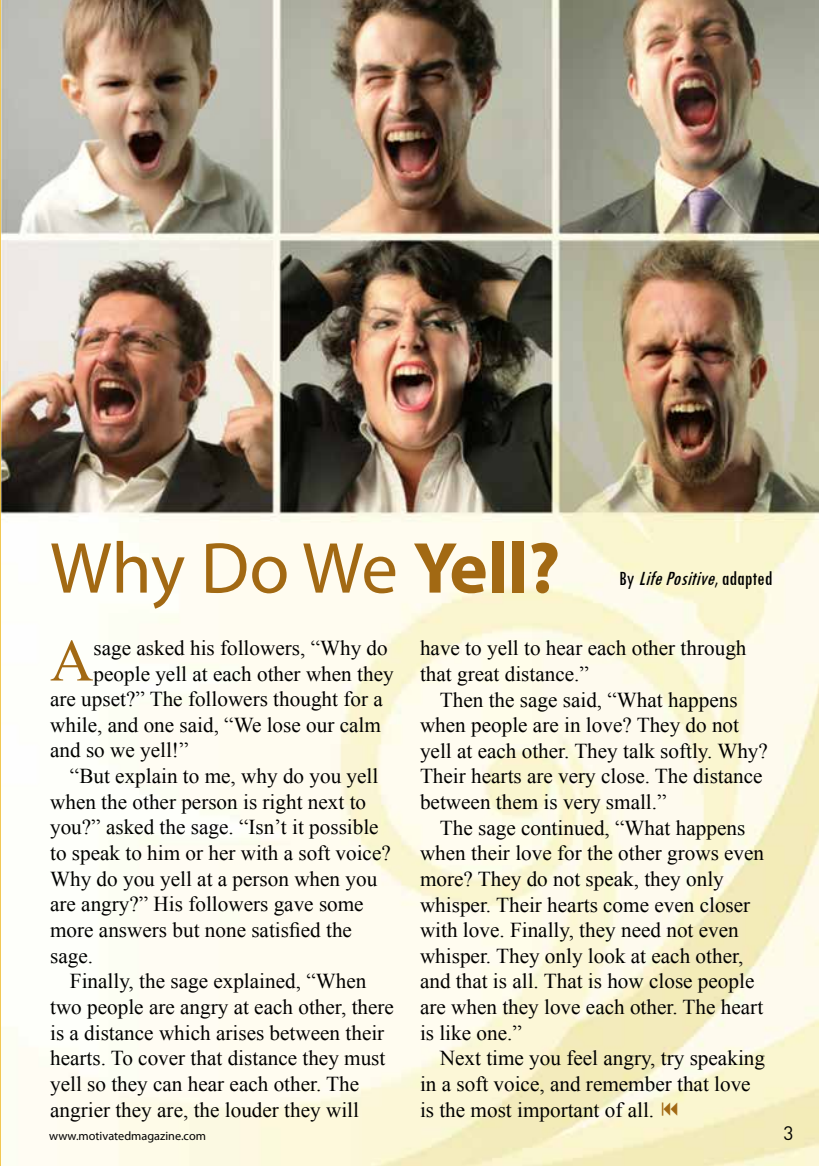
<style>
.page{position:relative;width:819px;height:1166px;background:#fff}
.page>*{position:absolute;margin:0;border:0;box-sizing:border-box;transform-origin:0 0}
.t1{font:72.8px "Myriad Pro";letter-spacing:-.01em;color:#a26913}
.t2{font:59.5px "Times New Roman";color:#a26913}
.t3{font:21.18px/25.6px "Times New Roman";color:#000}
.t4{font:italic condensed 21px "Tw Cen";color:#000}
.t5{font:19.25px "DIN Pro";color:#000}
.t6{font:12.25px "Myriad Pro";color:#000}
.s1{font-weight:700}
.s2{font-style:normal}
</style>
<div class="page">
<img style="left:2px;top:0;width:817px;height:1166px">
<svg style="left:0;top:0;width:2px;height:1166px"></svg>
<svg style="left:662px;top:1102px;width:15px;height:14px"></svg>
<h1 class="t1" style="left:50px;top:523px;width:511px">Why Do We <span class="s1">Yell?</span></h1>
<p class="t4" style="left:619px;top:565px;width:155px"><span class="s2">B y</span> LifePositive<span class="s2">, a d a p t e d</span></p>
<h2 class="t2" style="left:50px;top:620px;width:45px">A</h2>
<p class="t3" style="left:94px;top:635px;width:296px">sage asked his followers, “Why do</p>
<p class="t3" style="left:94px;top:660px;width:301px">people yell at each other when they</p>
<p class="t3" style="left:50px;top:686px;width:334px">are upset?” The followers thought for a</p>
<p class="t3" style="left:50px;top:711px;width:332px">while, and one said, “We lose our calm</p>
<p class="t3" style="left:50px;top:737px;width:140px">and so we yell!”</p>
<p class="t3" style="left:70px;top:763px;width:310px">“But explain to me, why do you yell</p>
<p class="t3" style="left:50px;top:788px;width:317px">when the other person is right next to</p>
<p class="t3" style="left:50px;top:814px;width:330px">you?” asked the sage. “Isn’t it possible</p>
<p class="t3" style="left:50px;top:840px;width:342px">to speak to him or her with a soft voice?</p>
<p class="t3" style="left:50px;top:865px;width:328px">Why do you yell at a person when you</p>
<p class="t3" style="left:50px;top:891px;width:315px">are angry?” His followers gave some</p>
<p class="t3" style="left:50px;top:917px;width:303px">more answers but none satisfied the</p>
<p class="t3" style="left:50px;top:942px;width:44px">sage.</p>
<p class="t3" style="left:70px;top:968px;width:298px">Finally, the sage explained, “When</p>
<p class="t3" style="left:50px;top:994px;width:345px">two people are angry at each other, there</p>
<p class="t3" style="left:50px;top:1019px;width:336px">is a distance which arises between their</p>
<p class="t3" style="left:50px;top:1045px;width:337px">hearts. To cover that distance they must</p>
<p class="t3" style="left:50px;top:1070px;width:310px">yell so they can hear each other. The</p>
<p class="t3" style="left:50px;top:1096px;width:310px">angrier they are, the louder they will</p>
<p class="t3" style="left:420px;top:635px;width:328px">have to yell to hear each other through that great distance.”</p>
<p class="t3" style="left:420px;top:686px;width:349px;text-indent:20px">Then the sage said, “What happens when people are in love? They do not yell at each other. They talk softly. Why?<br>Their hearts are very close. The distance between them is very small.”</p>
<p class="t3" style="left:420px;top:814px;width:346px;text-indent:20px">The sage continued, “What happens when their love for the other grows even more? They do not speak, they only whisper. Their hearts come even closer with love. Finally, they need not even whisper. They only look at each other, and that is all. That is how close people are when they love each other. The heart is like one.”</p>
<p class="t3" style="left:420px;top:1045px;width:346px;text-indent:20px">Next time you feel angry, try speaking in a soft voice, and remember that love is the most important of all.</p>
<p class="t6" style="left:49px;top:1128px;width:158px">www.motivatedmagazine.com</p>
<p class="t5" style="left:783px;top:1120px;width:12px">3</p>
</div>
